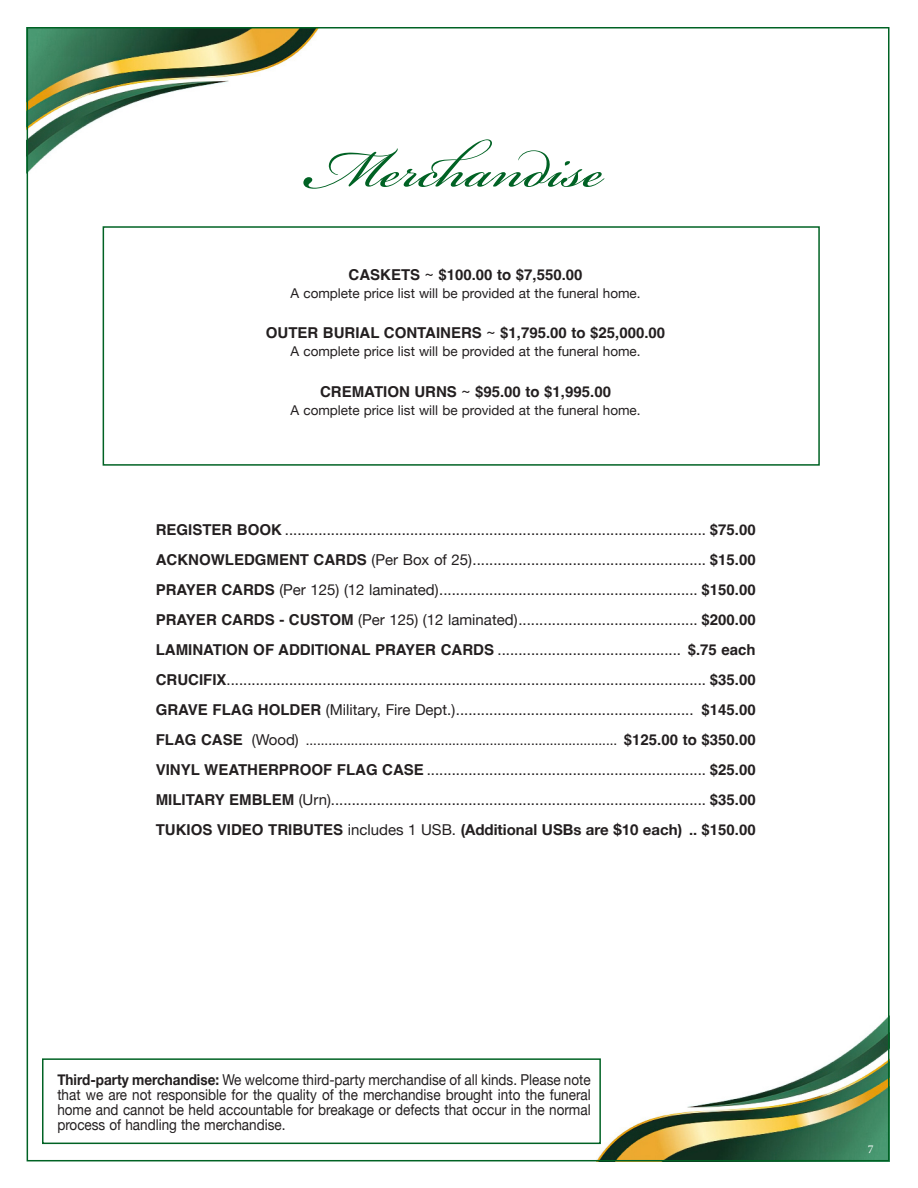
<style>
.page{position:relative;width:918px;height:1188px;background:#fff}
.page>*{position:absolute;margin:0;border:0;box-sizing:border-box;transform-origin:0 0}
.t1{font:82.5px "Bickham Script Pro";color:#006224;scale:1.1 1}
.t2{font:15px "Helvetica Neue";color:#231f20}
.t3{font:15px/15px "Helvetica Neue";color:#231f20;text-align:justify;scale:.9 1}
.t4{font:700 15px "Helvetica";color:#231f20}
.t5{font:13.5px "Helvetica Neue";color:#231f20}
.t6{font:12px "Minion Pro";color:#fff}
.s1{font-family:"Helvetica Neue";font-weight:400}
.s2{font-family:"Helvetica";font-weight:700}
.s3{font-family:"Helvetica";font-weight:700;font-size:15px}
.s4{font-size:15px}
.s5{font-family:"Helvetica Neue"}
.s6{font-weight:700}
</style>
<div class="page">
<img style="left:30px;top:30px;width:288px;height:141px">
<img style="left:597px;top:1017px;width:290px;height:141px">
<div style="left:103px;top:226px;width:717px;height:240px;background:#fff;border:2px solid #006224"></div>
<div style="left:42px;top:1058px;width:559px;height:86px;background:#fff;border:2px solid #006224"></div>
<p class="t1" style="left:306px;top:110px;width:271px">Merchandise</p>
<p class="t4" style="left:349px;top:265px;width:236px">CASKETS <span class="s1">~</span> $100.00 to $7,550.00</p>
<p class="t5" style="left:291px;top:283px;width:352px">A complete price list will be provided at the funeral home.</p>
<p class="t4" style="left:266px;top:324px;width:401px">OUTER BURIAL CONTAINERS <span class="s1">~</span> $1,795.00 to $25,000.00</p>
<p class="t5" style="left:291px;top:342px;width:352px">A complete price list will be provided at the funeral home.</p>
<p class="t4" style="left:320px;top:382px;width:292px">CREMATION URNS <span class="s1">~</span> $95.00 to $1,995.00</p>
<p class="t5" style="left:291px;top:400px;width:352px">A complete price list will be provided at the funeral home.</p>
<p class="t2" style="left:156px;top:519px;width:601px"><span class="s2">REGISTER BOOK</span> ..................................................................................................... <span class="s2">$75.00</span></p>
<p class="t2" style="left:156px;top:549px;width:601px"><span class="s2">ACKNOWLEDGMENT CARDS</span> (Per Box of 25)........................................................ <span class="s2">$15.00</span></p>
<p class="t2" style="left:156px;top:579px;width:601px"><span class="s2">PRAYER CARDS</span> (Per 125) (12 laminated).............................................................. <span class="s2">$150.00</span></p>
<p class="t2" style="left:156px;top:609px;width:601px"><span class="s2">PRAYER CARDS - CUSTOM</span> (Per 125) (12 laminated)........................................... <span class="s2">$200.00</span></p>
<p class="t2" style="left:156px;top:639px;width:602px"><span class="s2">LAMINATION OF ADDITIONAL PRAYER CARDS</span> ............................................ <span class="s2">$.75 each</span></p>
<p class="t2" style="left:156px;top:669px;width:601px"><span class="s2">CRUCIFIX</span>................................................................................................................... <span class="s2">$35.00</span></p>
<p class="t2" style="left:156px;top:699px;width:601px"><span class="s2">GRAVE FLAG HOLDER</span> (Military, Fire Dept.)......................................................... <span class="s2">$145.00</span></p>
<p class="t5" style="left:156px;top:731px;width:601px"><span class="s3">FLAG CASE</span> <span class="s4">(Wood)</span> ................................................................................... <span class="s3">$125.00 to $350.00</span></p>
<p class="t2" style="left:156px;top:759px;width:601px"><span class="s2">VINYL WEATHERPROOF FLAG CASE</span> ................................................................... <span class="s2">$25.00</span></p>
<p class="t2" style="left:156px;top:789px;width:601px"><span class="s2">MILITARY EMBLEM</span> (Urn).......................................................................................... <span class="s2">$35.00</span></p>
<p class="t4" style="left:156px;top:821px;width:601px">TUKIOS VIDEO TRIBUTES <span class="s1">includes 1 USB.</span> <span class="s5">(Additional USBs are $10 each)</span> .. $150.00</p>
<p class="t3" style="left:57px;top:1073px;width:594px"><span class="s6">Third-party merchandise:</span> We welcome third-party merchandise of all kinds. Please note that we are not responsible for the quality of the merchandise brought into the funeral home and cannot be held accountable for breakage or defects that occur in the normal process of handling the merchandise.</p>
<p class="t6" style="left:868px;top:1141px;width:7px">7</p>
</div>
